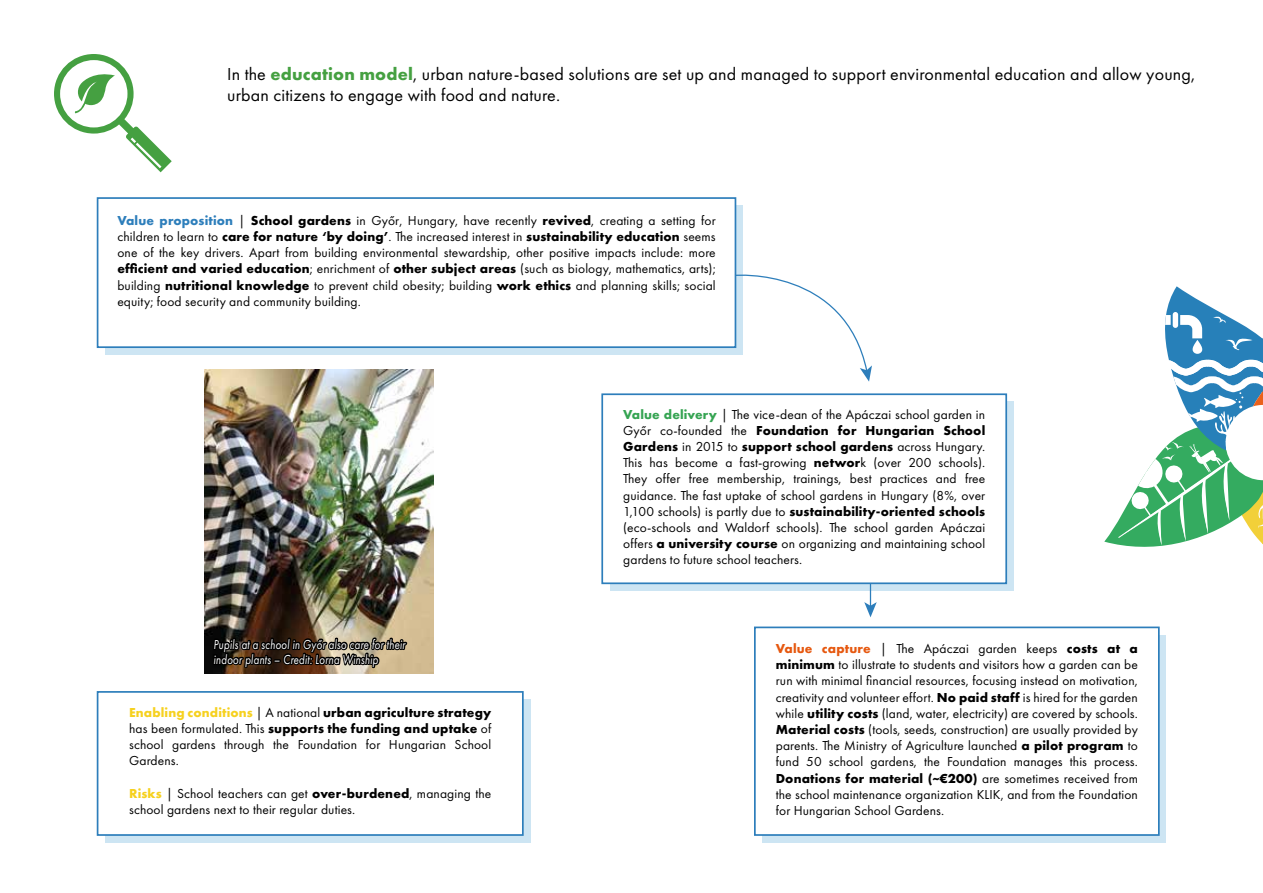
<style>
.page{position:relative;width:1263px;height:893px;background:#fff}
.page>*{position:absolute;margin:0;border:0;box-sizing:border-box;transform-origin:0 0}
.t1{font:18px/21.6px "Futura PT";letter-spacing:.01em;color:#000}
.t2{font:13.5px/16.2px "Futura PT";letter-spacing:.01em;color:#000;text-align:justify}
.t3{font:italic 13.5px/15px "Futura PT";letter-spacing:.02em;color:#fff;scale:.8 1}
.s1{font-weight:700;color:#45a041}
.s2{font-weight:700;color:#2d7ebb}
.s3{font-weight:700}
.s4{font-weight:700;color:#f6d11f}
.s5{font-weight:700;color:#35a452}
.s6{font-weight:700;color:#e6580f}
</style>
<div class="page">
<div style="left:105px;top:206px;width:638px;height:149px;background:#cde5f3"></div>
<svg style="left:610px;top:402px;width:404px;height:189px;background:#c9e2f1"></svg>
<div style="left:762px;top:635px;width:404px;height:207px;background:#cde5f3"></div>
<div style="left:105px;top:699px;width:425px;height:143px;background:#cde5f3"></div>
<img style="left:205px;top:369px;width:228px;height:305px">
<img style="left:211px;top:593px;width:198px;height:81px">
<div style="left:98px;top:198px;width:637px;height:149px;background:#fff"></div>
<div style="left:97px;top:197px;width:639px;height:151px;border:2px solid #2d7ebb"></div>
<div style="left:602px;top:394px;width:404px;height:189px;background:#fff"></div>
<div style="left:601px;top:393px;width:406px;height:191px;border:2px solid #2d7ebb"></div>
<div style="left:755px;top:627px;width:404px;height:208px;background:#fff"></div>
<div style="left:754px;top:626px;width:406px;height:210px;border:2px solid #2d7ebb"></div>
<div style="left:98px;top:692px;width:425px;height:143px;background:#fff"></div>
<div style="left:97px;top:691px;width:427px;height:145px;border:2px solid #2d7ebb"></div>
<svg style="left:735px;top:267px;width:137px;height:115px"></svg>
<svg style="left:864px;top:583px;width:13px;height:34px"></svg>
<svg style="left:54px;top:54px;width:118px;height:118px"></svg>
<svg style="left:1104px;top:286px;width:159px;height:261px"></svg>
<h1 class="t1" style="left:227px;top:63px;width:970px">In the <span class="s1">education model</span>, urban nature-based solutions are set up and managed to support environmental education and allow young, urban citizens to engage with food and nature.</h1>
<p class="t2" style="left:117px;top:212px;width:600px"><span class="s2">Value proposition</span> | <span class="s3">School gardens</span> in Győr, Hungary, have recently <span class="s3">revived</span>, creating a setting for children to learn to <span class="s3">care for nature ‘by doing’</span>. The increased interest in <span class="s3">sustainability education</span> seems one of the key drivers. Apart from building environmental stewardship, other positive impacts include: more <span class="s3">efficient and varied education</span>; enrichment of <span class="s3">other subject areas</span> (such as biology, mathematics, arts); building <span class="s3">nutritional knowledge</span> to prevent child obesity; building <span class="s3">work ethics</span> and planning skills; social equity; food security and community building.</p>
<p class="t3" style="left:213px;top:637px;width:242px">Pupils at a school in Győr also care for their indoor plants – Credit: Lorna Winship</p>
<p class="t2" style="left:129px;top:704px;width:364px"><span class="s4">Enabling conditions</span> | A national <span class="s3">urban agriculture strategy </span>has been formulated. This <span class="s3">supports the funding and uptake</span> of school gardens through the Foundation for Hungarian School Gardens.</p>
<p class="t2" style="left:129px;top:785px;width:364px"><span class="s4">Risks</span> | School teachers can get <span class="s3">over-burdened</span>, managing the school gardens next to their regular duties.</p>
<p class="t2" style="left:623px;top:406px;width:364px"><span class="s5">Value delivery</span> | The vice-dean of the Apáczai school garden in Győr co-founded the <span class="s3">Foundation for Hungarian School Gardens</span> in 2015 to <span class="s3">support school gardens</span> across Hungary.<br>This has become a fast-growing <span class="s3">networ</span>k (over 200 schools).<br>They offer free membership, trainings, best practices and free guidance. The fast uptake of school gardens in Hungary (8%, over 1,100 schools) is partly due to <span class="s3">sustainability-oriented schools </span>(eco-schools and Waldorf schools). The school garden Apáczai offers <span class="s3">a university course</span> on organizing and maintaining school gardens to future school teachers.</p>
<p class="t2" style="left:776px;top:640px;width:364px"><span class="s6">Value capture</span> | The Apáczai garden keeps <span class="s3">costs at a minimum</span> to illustrate to students and visitors how a garden can be run with minimal financial resources, focusing instead on motivation, creativity and volunteer effort. <span class="s3">No paid staff</span> is hired for the garden while <span class="s3">utility costs</span> (land, water, electricity) are covered by schools.<br><span class="s3">Material costs</span> (tools, seeds, construction) are usually provided by parents. The Ministry of Agriculture launched <span class="s3">a pilot program</span> to fund 50 school gardens, the Foundation manages this process.<br><span class="s3">Donations for material (~€200)</span> are sometimes received from the school maintenance organization KLIK, and from the Foundation for Hungarian School Gardens.</p>
</div>
